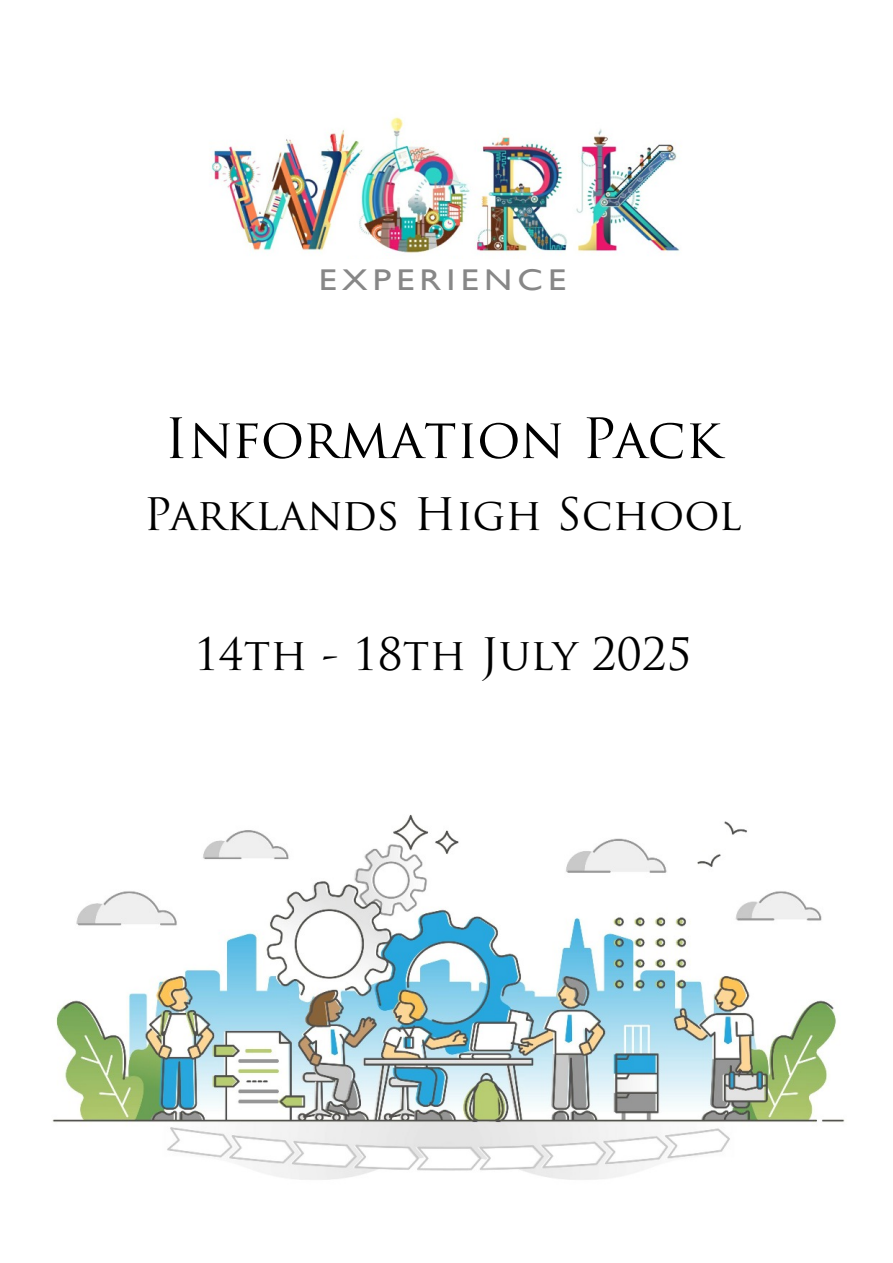
<style>
.page{position:relative;width:893px;height:1263px;background:#fff}
.page>*{position:absolute;margin:0;border:0;box-sizing:border-box;transform-origin:0 0}
.t1{font:54px "Trajan Pro";color:#000}
.t2{font:43.65px "Trajan Pro";color:#000}
.t3{font:30px "Gill Sans";letter-spacing:.145em;color:#878787;scale:1.2 1}
</style>
<div class="page">
<img style="left:211px;top:117px;width:469px;height:138px">
<img style="left:52px;top:814px;width:793px;height:366px">
<p class="t3" style="left:319px;top:269px;width:207px">EXPERIENCE</p>
<p class="t1" style="left:164px;top:417px;width:559px">Information Pack</p>
<p class="t2" style="left:144px;top:498px;width:599px">Parklands High School</p>
<p class="t2" style="left:194px;top:637px;width:499px">14th - 18th July 2025</p>
</div>
